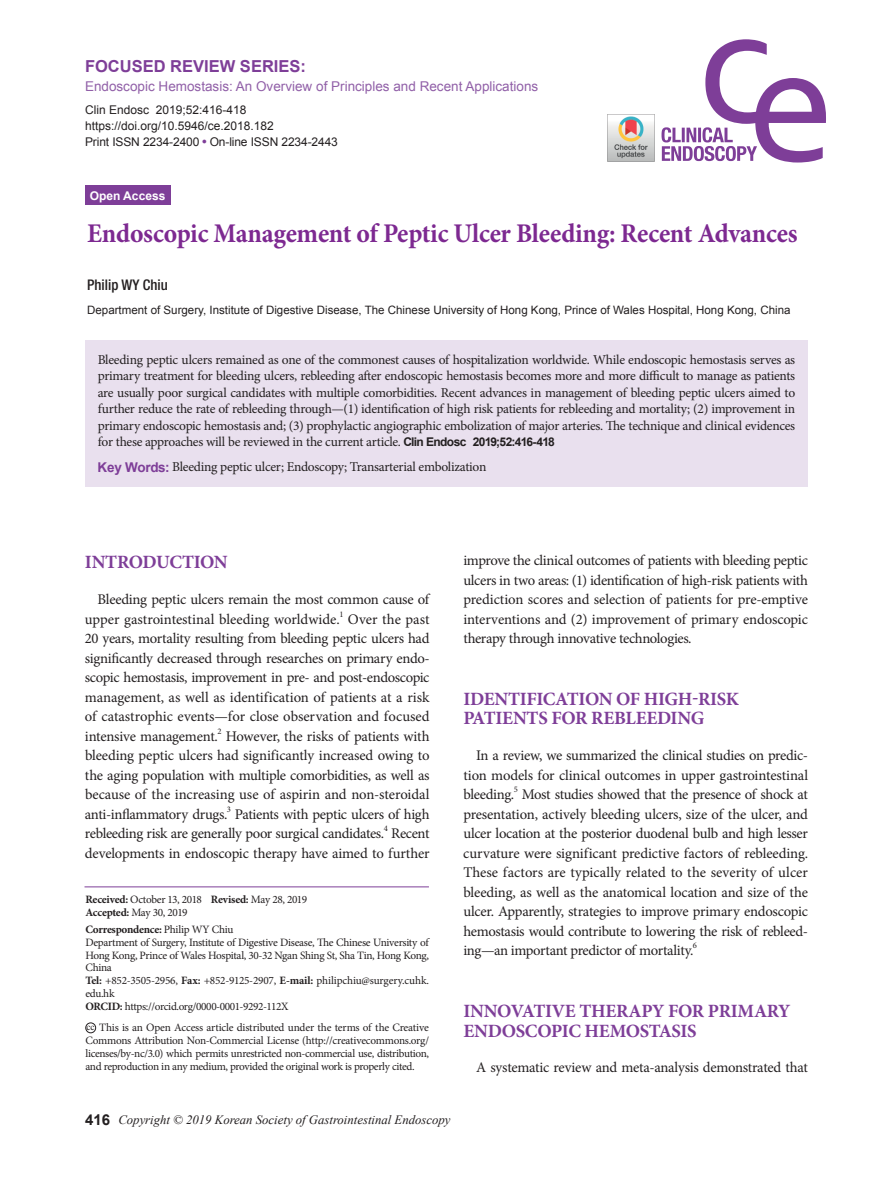
<style>
.page{position:relative;width:893px;height:1191px;background:#fff}
.page>*{position:absolute;margin:0;border:0;box-sizing:border-box;transform-origin:0 0}
.t1{font:700 27px "Minion Pro";letter-spacing:-.01em;color:#7d2991;scale:.95 1}
.t2{font:700 18.75px "Minion Pro";letter-spacing:-.02em;color:#7e3e98}
.t3{font:700 16.5px "Arial";color:#7e3e98}
.t4{font:14.7px/19.5px "Minion Pro";letter-spacing:-.02em;color:#231f20;text-align:justify}
.t5{font:500 condensed 14.7px "Helvetica Neue";color:#231f20}
.t6{font:13.5px/16.5px "Minion Pro";letter-spacing:-.02em;color:#231f20;text-align:justify}
.t7{font:13.5px "Arial";color:#9160a8}
.t8{font:italic 12.75px "Times New Roman";color:#231f20}
.t9{font:12px/16px "Arial";color:#231f20}
.t10{font:700 12px "Arial";color:#fff}
.t11{font:11.55px "Arial";color:#231f20}
.t12{font:11.25px/12.8px "Minion Pro";letter-spacing:-.03em;color:#231f20}
.t13{font:8.55px "Minion Pro";color:#231f20}
.s1{font-family:"Helvetica";font-stretch:condensed;color:#7e3e98}
.s2{font-family:"Arial";font-weight:700;font-size:12px}
.s3{font-family:"Arial";font-weight:700;color:#7e3e98}
.s4{font-weight:700}
.s5{font-family:"Times New Roman";font-size:9.3px}
.s6{font-family:"Arial";font-weight:700;font-style:normal;font-size:15px}
</style>
<div class="page">
<svg style="left:661px;top:39px;width:165px;height:123px"></svg>
<div style="left:85px;top:340px;width:723px;height:146px;background:#e9e0ee"></div>
<div style="left:85px;top:186px;width:85px;height:19px;background:#7e3e98"></div>
<div style="left:86px;top:1022px;width:10px;height:10px;border:1px solid #231f20;border-radius:50%"></div>
<hr style="left:85px;top:886px;width:344px;height:1px;background:#7e3e98">
<img style="left:608px;top:116px;width:46px;height:46px">
<p class="t3" style="left:85px;top:56px;width:222px">Focused Review Series:</p>
<p class="t7" style="left:85px;top:77px;width:455px">Endoscopic Hemostasis: An Overview of Principles and Recent Applications</p>
<p class="t9" style="left:85px;top:102px;width:254px">Clin Endosc 2019;52:416-418 https://doi.org/10.5946/ce.2018.182<br>Print ISSN 2234-2400 <span class="s1">•</span> On-line ISSN 2234-2443</p>
<p class="t10" style="left:90px;top:187px;width:77px">Open Access</p>
<h1 class="t1" style="left:87px;top:214px;width:749px">Endoscopic Management of Peptic Ulcer Bleeding: Recent Advances</h1>
<p class="t5" style="left:87px;top:276px;width:82px">Philip WY Chiu</p>
<p class="t11" style="left:87px;top:302px;width:705px">Department of Surgery, Institute of Digestive Disease, The Chinese University of Hong Kong, Prince of Wales Hospital, Hong Kong, China</p>
<p class="t6" style="left:98px;top:351px;width:699px">Bleeding peptic ulcers remained as one of the commonest causes of hospitalization worldwide. While endoscopic hemostasis serves as primary treatment for bleeding ulcers, rebleeding after endoscopic hemostasis becomes more and more difficult to manage as patients are usually poor surgical candidates with multiple comorbidities. Recent advances in management of bleeding peptic ulcers aimed to further reduce the rate of rebleeding through—(1) identification of high risk patients for rebleeding and mortality; (2) improvement in primary endoscopic hemostasis and; (3) prophylactic angiographic embolization of major arteries. The technique and clinical evidences for these approaches will be reviewed in the current article. <span class="s2">Clin Endosc 2019;52:416-418</span></p>
<p class="t6" style="left:98px;top:459px;width:390px"><span class="s3">Key Words:</span> Bleeding peptic ulcer; Endoscopy; Transarterial embolization</p>
<p class="t2" style="left:85px;top:549px;width:144px">INTRODUCTION</p>
<p class="t4" style="left:85px;top:589px;width:346px;text-indent:13px">Bleeding peptic ulcers remain the most common cause of upper gastrointestinal bleeding worldwide.</p>
<p class="t13" style="left:339px;top:608px;width:6px">1</p>
<p class="t4" style="left:85px;top:609px;width:346px;text-indent:263px">Over the past 20 years, mortality resulting from bleeding peptic ulcers had significantly decreased through researches on primary endo&shy;scopic hemostasis, improvement in pre- and post-endoscopic management, as well as identification of patients at a risk of catastrophic events—for close observation and focused intensive management.</p>
<p class="t13" style="left:218px;top:725px;width:6px">2</p>
<p class="t4" style="left:85px;top:726px;width:346px;text-indent:141px">However, the risks of patients with bleeding peptic ulcers had significantly increased owing to the aging population with multiple comorbidities, as well as because of the increasing use of aspirin and non-steroidal anti-inflammatory drugs.</p>
<p class="t13" style="left:227px;top:803px;width:6px">3</p>
<p class="t4" style="left:85px;top:804px;width:346px;text-indent:150px">Patients with peptic ulcers of high rebleeding risk are generally poor surgical candidates.</p>
<p class="t13" style="left:384px;top:823px;width:6px">4</p>
<p class="t4" style="left:85px;top:823px;width:346px;text-align:right">Recent<br>developments in endoscopic therapy have aimed to further</p>
<p class="t12" style="left:85px;top:893px;width:223px"><span class="s4">Received:</span> October 13, 2018 <span class="s4">Revised:</span> May 28, 2019<br><span class="s4">Accepted:</span> May 30, 2019</p>
<p class="t12" style="left:85px;top:923px;width:345px"><span class="s4">Correspondence:</span> Philip WY Chiu<br>Department of Surgery, Institute of Digestive Disease, The Chinese University of Hong Kong, Prince of Wales Hospital, 30-32 Ngan Shing St, Sha Tin, Hong Kong, China<br><span class="s4">Tel:</span> +852-3505-2956, <span class="s4">Fax:</span> +852-9125-2907, <span class="s4">E-mail:</span> philipchiu@surgery.cuhk. edu.hk<br><span class="s4">ORCID:</span> https://orcid.org/0000-0001-9292-112X</p>
<p class="t12" style="left:85px;top:1020px;width:345px;text-align:justify"><span class="s5">cc</span> This is an Open Access article distributed under the terms of the Creative Commons Attribution Non-Commercial License (http://creativecommons.org/ licenses/by-nc/3.0) which permits unrestricted non-commercial use, distribution, and reproduction in any medium, provided the original work is properly cited.</p>
<p class="t4" style="left:463px;top:550px;width:346px">improve the clinical outcomes of patients with bleeding peptic ulcers in two areas: (1) identification of high-risk patients with prediction scores and selection of patients for pre-emptive interventions and (2) improvement of primary endoscopic therapy through innovative technologies.</p>
<p class="t2" style="left:463px;top:685px;width:19px">Identi</p>
<p class="t2" style="left:526px;top:685px;width:22px">fication</p>
<p class="t2" style="left:616px;top:685px;width:124px">of high-risk</p>
<p class="t2" style="left:463px;top:705px;width:12px">patient</p>
<p class="t2" style="left:538px;top:705px;width:110px">s for rebleedin</p>
<p class="t2" style="left:691px;top:705px;width:15px">g</p>
<p class="t4" style="left:463px;top:745px;width:346px;text-indent:13px">In a review, we summarized the clinical studies on predic&shy;tion models for clinical outcomes in upper gastrointestinal bleeding.</p>
<p class="t13" style="left:514px;top:784px;width:6px">5</p>
<p class="t4" style="left:463px;top:784px;width:346px;text-indent:59px">Most studies showed that the presence of shock at presentation, actively bleeding ulcers, size of the ulcer, and ulcer location at the posterior duodenal bulb and high lesser curvature were significant predictive factors of rebleeding.<br>These factors are typically related to the severity of ulcer bleeding, as well as the anatomical location and size of the ulcer. Apparently, strategies to improve primary endoscopic hemostasis would contribute to lowering the risk of rebleed&shy;ing—an important predictor of mortality.</p>
<p class="t13" style="left:693px;top:940px;width:6px">6</p>
<p class="t2" style="left:463px;top:997px;width:22px">Inno</p>
<p class="t2" style="left:511px;top:997px;width:108px">vative therap</p>
<p class="t2" style="left:652px;top:997px;width:69px">y for primar</p>
<p class="t2" style="left:778px;top:997px;width:14px">y</p>
<p class="t2" style="left:463px;top:1017px;width:14px">endo</p>
<p class="t2" style="left:516px;top:1017px;width:22px">scopic</p>
<p class="t2" style="left:585px;top:1017px;width:29px">hemo</p>
<p class="t2" style="left:640px;top:1017px;width:58px">stasis</p>
<p class="t4" style="left:476px;top:1057px;width:333px">A systematic review and meta-analysis demonstrated that</p>
<p class="t8" style="left:85px;top:1110px;width:367px"><span class="s6">416</span> Copyright © 2019 Korean Society of Gastrointestinal Endoscopy</p>
</div>
